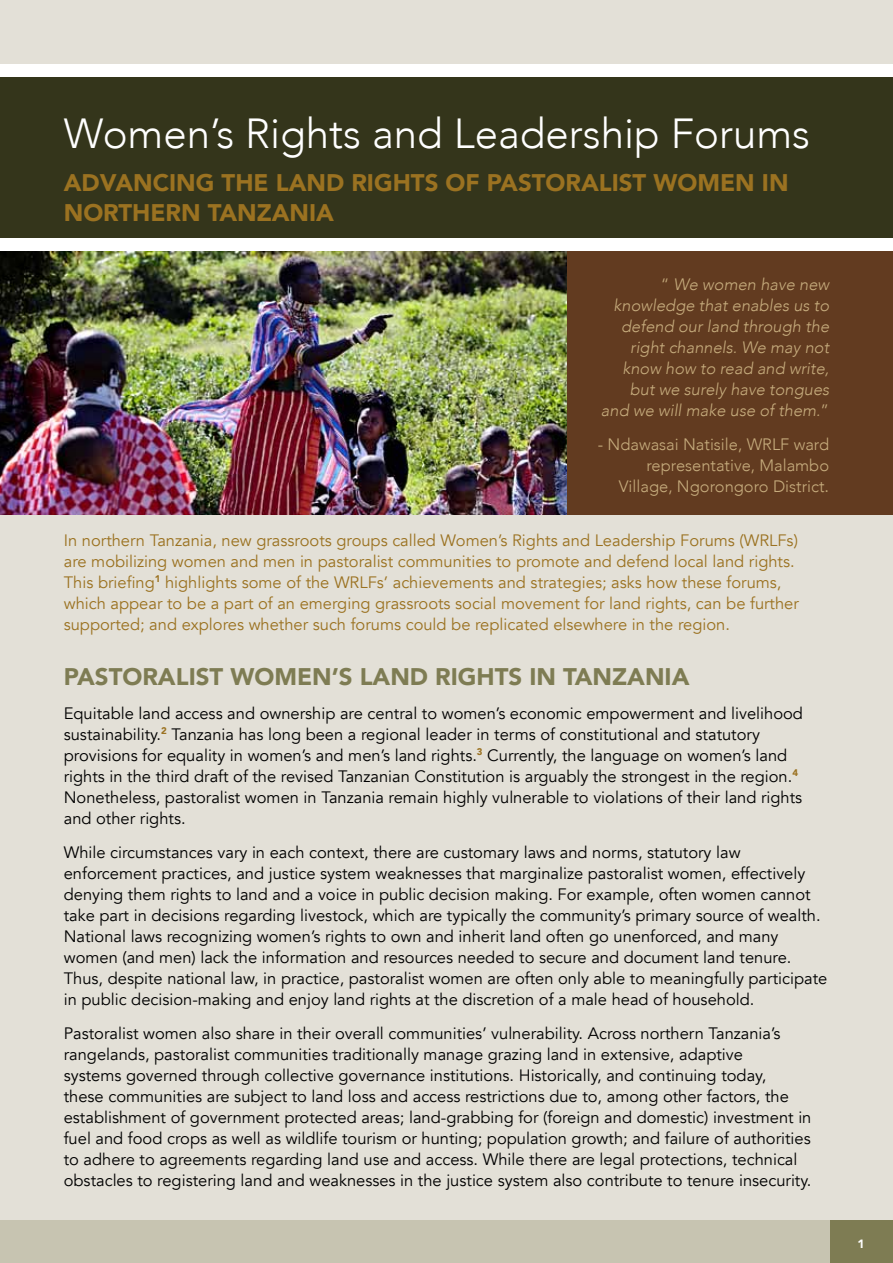
<style>
.page{position:relative;width:893px;height:1263px;background:#e3e0d7}
.page>*{position:absolute;margin:0;border:0;box-sizing:border-box;transform-origin:0 0}
.t1{font:300 42px "Avenir";color:#fff}
.t2{font:900 24px/30px "Avenir";color:#9b7221}
.t3{font:900 24px "Avenir";color:#7e7c53}
.t4{font:16.5px/21px "Avenir";color:#000}
.t5{font:16.5px/21px "Avenir";color:#9b7221}
.t6{font:italic 300 16.5px/21px "Avenir";color:#c6ac7d;text-align:right}
.t7{font:300 16.5px/21px "Avenir";color:#c6ac7d;text-align:right}
.t8{font:900 12px "Avenir";color:#fff}
.s1{font-style:normal}
.s2{font-weight:400}
</style>
<div class="page">
<div style="left:0;top:251px;width:893px;height:263px;background:#623b20"></div>
<img style="left:0;top:251px;width:567px;height:263px">
<div style="left:0;top:77px;width:893px;height:174px;background:#34351b"></div>
<div style="left:0;top:238px;width:893px;height:13px;background:#fff"></div>
<div style="left:0;top:64px;width:893px;height:13px;background:#fff"></div>
<div style="left:829px;top:1220px;width:64px;height:43px;background:#7e7c53"></div>
<div style="left:0;top:1220px;width:829px;height:43px;background:#c7c4b1"></div>
<h1 class="t1" style="left:64px;top:109px;width:748px">Women’s Rights and Leadership Forums</h1>
<h2 class="t2" style="left:64px;top:167px;width:726px">ADVANCING THE LAND RIGHTS OF PASTORALIST WOMEN IN<br>NORTHERN TANZANIA</h2>
<p class="t6" style="left:601px;top:274px;width:230px"><span class="s1">“</span> We women have new knowledge that enables us to defend our land through the right channels. We may not know how to read and write, but we surely have tongues and we will make use of them.<span class="s1">”</span></p>
<p class="t7" style="left:598px;top:434px;width:233px">- Ndawasai Natisile, WRLF ward representative, Malambo<br>Village, Ngorongoro District<span class="s2">.</span></p>
<p class="t5" style="left:64px;top:530px;width:737px">In northern Tanzania, new grassroots groups called Women’s Rights and Leadership Forums (WRLFs) are mobilizing women and men in pastoralist communities to promote and defend local land rights.<br>This briefing<sup>1</sup> highlights some of the WRLFs’ achievements and strategies; asks how these forums, which appear to be a part of an emerging grassroots social movement for land rights, can be further supported; and explores whether such forums could be replicated elsewhere in the region.</p>
<h2 class="t3" style="left:64px;top:656px;width:627px">PASTORALIST WOMEN’S LAND RIGHTS IN TANZANIA</h2>
<p class="t4" style="left:64px;top:703px;width:741px">Equitable land access and ownership are central to women’s economic empowerment and livelihood sustainability.<sup>2</sup> Tanzania has long been a regional leader in terms of constitutional and statutory provisions for equality in women’s and men’s land rights.<sup>3</sup> Currently, the language on women’s land rights in the third draft of the revised Tanzanian Constitution is arguably the strongest in the region.<sup>4<br></sup>Nonetheless, pastoralist women in Tanzania remain highly vulnerable to violations of their land rights and other rights.</p>
<p class="t4" style="left:64px;top:842px;width:765px">While circumstances vary in each context, there are customary laws and norms, statutory law enforcement practices, and justice system weaknesses that marginalize pastoralist women, effectively denying them rights to land and a voice in public decision making. For example, often women cannot take part in decisions regarding livestock, which are typically the community’s primary source of wealth.<br>National laws recognizing women’s rights to own and inherit land often go unenforced, and many women (and men) lack the information and resources needed to secure and document land tenure.<br>Thus, despite national law, in practice, pastoralist women are often only able to meaningfully participate in public decision-making and enjoy land rights at the discretion of a male head of household.</p>
<p class="t4" style="left:64px;top:1023px;width:749px">Pastoralist women also share in their overall communities’ vulnerability. Across northern Tanzania’s rangelands, pastoralist communities traditionally manage grazing land in extensive, adaptive<br>systems governed through collective governance institutions. Historically, and continuing today,<br>these communities are subject to land loss and access restrictions due to, among other factors, the establishment of government protected areas; land-grabbing for (foreign and domestic) investment in fuel and food crops as well as wildlife tourism or hunting; population growth; and failure of authorities to adhere to agreements regarding land use and access. While there are legal protections, technical obstacles to registering land and weaknesses in the justice system also contribute to tenure insecurity.</p>
<p class="t8" style="left:857px;top:1233px;width:9px">1</p>
</div>
